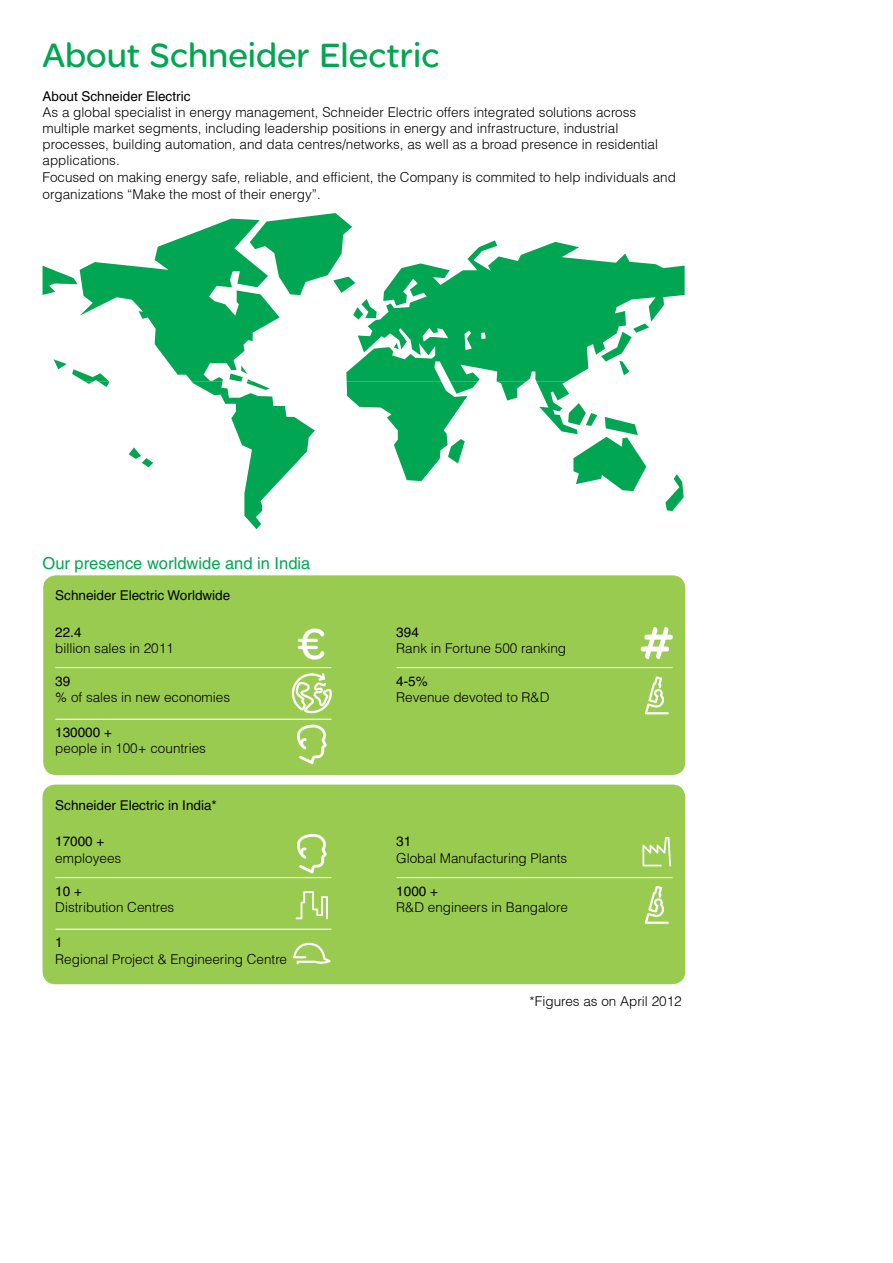
<style>
.page{position:relative;width:893px;height:1263px;background:#fff}
.page>*{position:absolute;margin:0;border:0;box-sizing:border-box;transform-origin:0 0}
.t1{font:46.35px "SE Optimist";color:#fff}
.t2{font:36px "SE Optimist";color:#00a651}
.t3{font:16.5px "Helvetica";color:#00a651}
.t4{font:300 13.5px/16.4px "Helvetica";color:#000}
.t5{font:13.5px "Helvetica";color:#000}
</style>
<div class="page">
<svg style="left:84px;top:381px;width:600px;height:148px"></svg>
<svg style="left:43px;top:213px;width:642px;height:168px"></svg>
<div style="left:43px;top:575px;width:642px;height:200px;background:#98cb4f;border-radius:13px"></div>
<div style="left:43px;top:784px;width:642px;height:200px;background:#98cb4f;border-radius:13px"></div>
<svg style="left:291px;top:673px;width:41px;height:41px"></svg>
<svg style="left:642px;top:837px;width:29px;height:29px"></svg>
<svg style="left:297px;top:725px;width:30px;height:39px"></svg>
<svg style="left:297px;top:834px;width:30px;height:39px"></svg>
<svg style="left:296px;top:891px;width:32px;height:28px"></svg>
<svg style="left:641px;top:627px;width:32px;height:32px"></svg>
<svg style="left:645px;top:676px;width:24px;height:38px"></svg>
<svg style="left:645px;top:886px;width:24px;height:38px"></svg>
<svg style="left:293px;top:943px;width:38px;height:21px"></svg>
<hr style="left:56px;top:667px;width:275px;height:1px;background:#fff">
<hr style="left:56px;top:719px;width:275px;height:1px;background:#fff">
<hr style="left:56px;top:877px;width:275px;height:1px;background:#fff">
<hr style="left:397px;top:877px;width:275px;height:1px;background:#fff">
<hr style="left:397px;top:667px;width:275px;height:1px;background:#fff">
<hr style="left:56px;top:929px;width:275px;height:1px;background:#fff">
<h2 class="t2" style="left:43px;top:35px;width:399px">About Schneider Electric</h2>
<p class="t5" style="left:43px;top:88px;width:150px">About Schneider Electric</p>
<p class="t4" style="left:43px;top:103px;width:635px">As a global specialist in energy management, Schneider Electric offers integrated solutions across multiple market segments, including leadership positions in energy and infrastructure, industrial processes, building automation, and data centres/networks, as well as a broad presence in residential applications.<br>Focused on making energy safe, reliable, and efficient, the Company is commited to help individuals and organizations “Make the most of their energy”.</p>
<p class="t3" style="left:43px;top:553px;width:269px">Our presence worldwide and in India</p>
<p class="t5" style="left:55px;top:588px;width:177px">Schneider Electric Worldwide</p>
<p class="t5" style="left:55px;top:624px;width:28px">22.4</p>
<p class="t4" style="left:55px;top:639px;width:120px">billion sales in 2011</p>
<p class="t5" style="left:55px;top:673px;width:17px">39</p>
<p class="t4" style="left:55px;top:689px;width:176px">% of sales in new economies</p>
<p class="t5" style="left:55px;top:724px;width:58px">130000 +</p>
<p class="t4" style="left:55px;top:740px;width:152px">people in 100+ countries</p>
<h1 class="t1" style="left:297px;top:617px;width:31px">¤</h1>
<p class="t5" style="left:55px;top:798px;width:163px">Schneider Electric in India*</p>
<p class="t5" style="left:55px;top:834px;width:51px">17000 +</p>
<p class="t4" style="left:55px;top:849px;width:68px">employees</p>
<p class="t5" style="left:55px;top:883px;width:28px">10 +</p>
<p class="t4" style="left:55px;top:898px;width:121px">Distribution Centres</p>
<p class="t5" style="left:55px;top:935px;width:9px">1</p>
<p class="t4" style="left:55px;top:950px;width:233px">Regional Project &amp; Engineering Centre</p>
<p class="t5" style="left:396px;top:624px;width:24px">394</p>
<p class="t4" style="left:396px;top:639px;width:171px">Rank in Fortune 500 ranking</p>
<p class="t5" style="left:396px;top:673px;width:33px">4-5%</p>
<p class="t4" style="left:396px;top:689px;width:155px">Revenue devoted to R&amp;D</p>
<p class="t5" style="left:396px;top:834px;width:17px">31</p>
<p class="t4" style="left:396px;top:849px;width:173px">Global Manufacturing Plants</p>
<p class="t5" style="left:396px;top:883px;width:43px">1000 +</p>
<p class="t4" style="left:396px;top:898px;width:173px">R&amp;D engineers in Bangalore</p>
<p class="t4" style="left:530px;top:993px;width:154px">*Figures as on April 2012</p>
</div>
